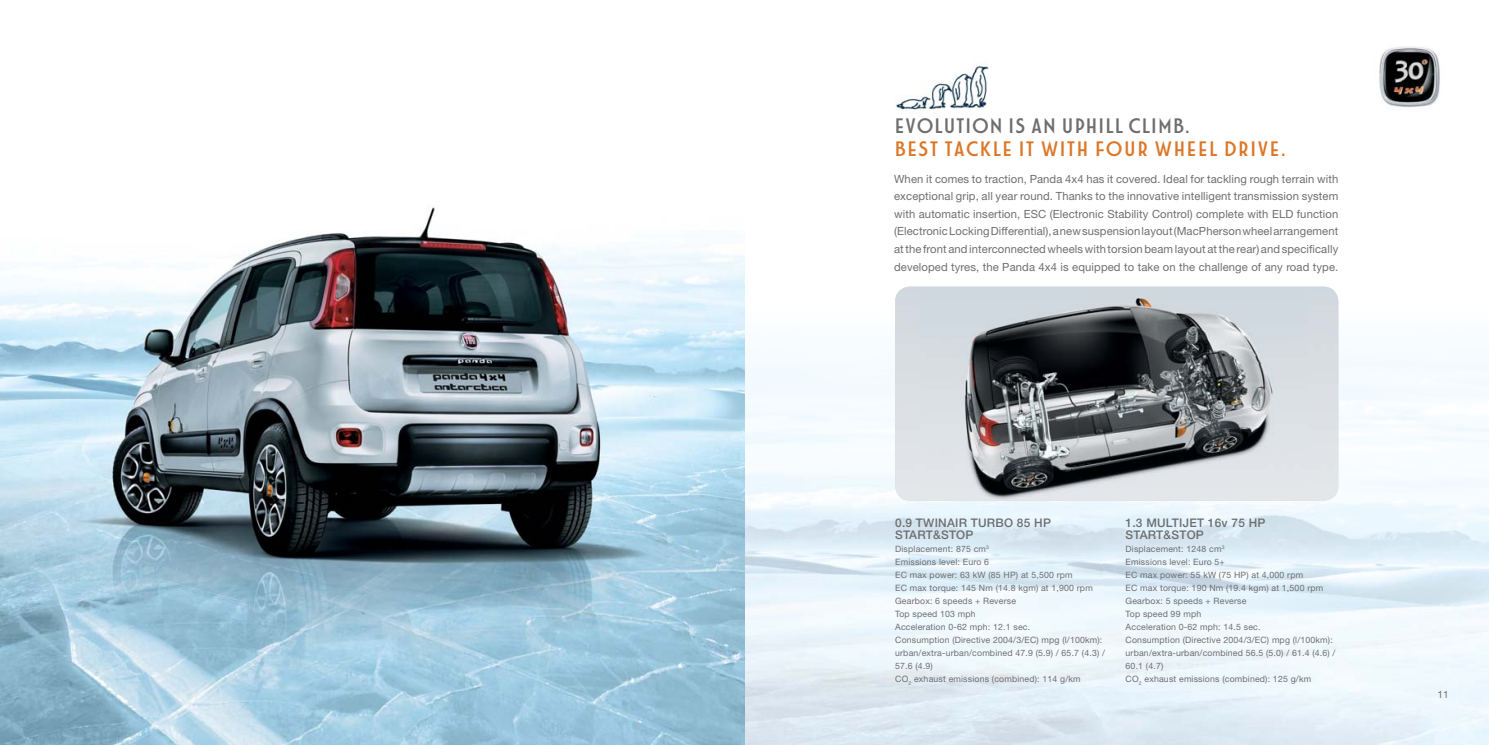
<style>
.page{position:relative;width:1489px;height:745px;background:#fff}
.page>*{position:absolute;margin:0;border:0;box-sizing:border-box;transform-origin:0 0}
.t1{font:22.5px "FIATADVERT01 A";letter-spacing:.015em;color:#dc7728}
.t2{font:22.5px "FIATADVERT01 A";letter-spacing:-.005em;color:#6d6e70}
.t3{font:500 11.88px/12.5px "Helvetica Neue LT Std";letter-spacing:.02em;color:#6d6e70}
.t4{font:11.25px/17.6px "Helvetica Neue LT Std";letter-spacing:.01em;color:#6d6e70;text-align:justify}
.t5{font:10.12px "Helvetica Neue LT Std";color:#6d6e70}
.t6{font:8.75px/13px "Helvetica Neue LT Std";letter-spacing:.02em;color:#6d6e70}
</style>
<div class="page">
<img style="left:744px;top:113px;width:179px;height:631px">
<img style="left:1378px;top:45px;width:62px;height:65px">
<img style="left:0;top:207px;width:744px;height:537px">
<img style="left:895px;top:65px;width:93px;height:45px">
<img style="left:895px;top:286px;width:443px;height:214px;border-radius:15px">
<h1 class="t2" style="left:894px;top:112px;width:298px">EVOLUTION IS AN UPHILL CLIMB.</h1>
<h1 class="t1" style="left:894px;top:135px;width:393px">BEST TACKLE IT WITH FOUR WHEEL DRIVE.</h1>
<p class="t4" style="left:894px;top:171px;width:445px">When it comes to traction, Panda 4x4 has it covered. Ideal for tackling rough terrain with exceptional grip, all year round. Thanks to the innovative intelligent transmission system with automatic insertion, ESC (Electronic Stability Control) complete with ELD function (Electronic Locking Differential), a new suspension layout (MacPherson wheel arrangement at the front and interconnected wheels with torsion beam layout at the rear) and specifically developed tyres, the Panda 4x4 is equipped to take on the challenge of any road type.</p>
<h2 class="t3" style="left:895px;top:517px;width:157px">0.9 TWINAIR TURBO 85 HP<br>START&amp;STOP</h2>
<p class="t6" style="left:895px;top:543px;width:211px">Displacement: 875 cm<sup>3<br></sup>Emissions level: Euro 6<br>EC max power: 63 kW (85 HP) at 5,500 rpm<br>EC max torque: 145 Nm (14.8 kgm) at 1,900 rpm<br>Gearbox: 6 speeds + Reverse<br>Top speed 103 mph<br>Acceleration 0-62 mph: 12.1 sec.<br>Consumption (Directive 2004/3/EC) mpg (l/100km): urban/extra-urban/combined 47.9 (5.9) / 65.7 (4.3) /<br>57.6 (4.9)<br>CO<sub>2</sub> exhaust emissions (combined): 114 g/km</p>
<h2 class="t3" style="left:1125px;top:517px;width:141px">1.3 MULTIJET 16v 75 HP<br>START&amp;STOP</h2>
<p class="t6" style="left:1125px;top:543px;width:211px">Displacement: 1248 cm<sup>3<br></sup>Emissions level: Euro 5+<br>EC max power: 55 kW (75 HP) at 4,000 rpm<br>EC max torque: 190 Nm (19.4 kgm) at 1,500 rpm Gearbox: 5 speeds + Reverse<br>Top speed 99 mph<br>Acceleration 0-62 mph: 14.5 sec.<br>Consumption (Directive 2004/3/EC) mpg (l/100km): urban/extra-urban/combined 56.5 (5.0) / 61.4 (4.6) / 60.1 (4.7)<br>CO<sub>2</sub> exhaust emissions (combined): 125 g/km</p>
<p class="t5" style="left:1437px;top:690px;width:13px">11</p>
</div>
